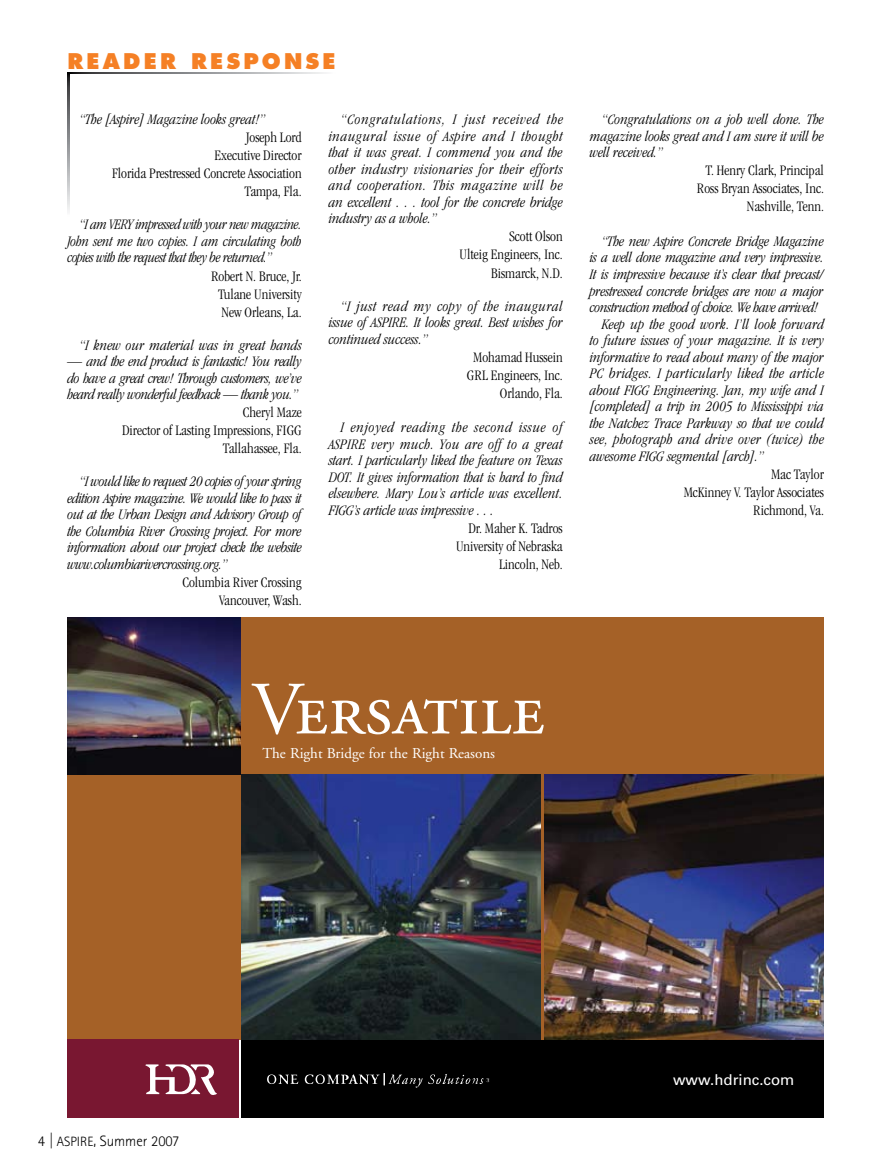
<style>
.page{position:relative;width:878px;height:1175px;background:#fff}
.page>*{position:absolute;margin:0;border:0;box-sizing:border-box;transform-origin:0 0}
.t1{font:75px "Adobe Garamond Regular SC";color:#fff}
.t2{font:800 21px "Futura";letter-spacing:.15em;color:#f58025}
.t3{font:italic 300 condensed 15px/16.5px "Garamond";color:#000;text-align:justify}
.t4{font:300 condensed 15px/18px "Garamond";color:#000;text-align:right}
.t5{font:italic 300 condensed 15px "Garamond";letter-spacing:-.02em;color:#000}
.t6{font:italic 300 condensed 15px "Garamond";letter-spacing:.025em;color:#000}
.t7{font:italic 300 condensed 15px "Garamond";letter-spacing:.02em;color:#000}
.t8{font:15px "Adobe Garamond";color:#fff}
.t9{font:300 15px "Rotis Sans Serif";color:#000}
.t10{font:15px "Univers";color:#fff}
.s1{font-size:17.55px}
.s2{font-size:13.5px}
</style>
<div class="page">
<svg style="left:68px;top:74px;width:1px;height:137px"></svg>
<svg style="left:68px;top:72px;width:258px;height:2px"></svg>
<img style="left:68px;top:618px;width:756px;height:499px">
<h2 class="t2" style="left:68px;top:48px;width:270px">READER RESPONSE</h2>
<p class="t3" style="left:80px;top:111px;width:187px">“The [Aspire] Magazine looks great!”</p>
<p class="t4" style="left:112px;top:129px;width:191px">Joseph Lord<br>Executive Director<br>Florida Prestressed Concrete Association<br>Tampa, Fla.</p>
<p class="t3" style="left:68px;top:216px;width:235px;text-indent:12px">“I am VERY impressed with your new magazine.<br>John sent me two copies. I am circulating both copies with the request that they be returned.”</p>
<p class="t4" style="left:218px;top:267px;width:85px;text-align:justify;text-indent:-7px">Robert N. Bruce, Jr.<br>Tulane University New Orleans, La.</p>
<p class="t3" style="left:80px;top:336px;width:224px">“I knew our material was in great hands</p>
<p class="t3" style="left:68px;top:353px;width:236px">— and the end product is fantastic! You really do have a great crew! Through customers, we’ve heard really wonderful feedback — thank you.”</p>
<p class="t4" style="left:122px;top:403px;width:181px">Cheryl Maze<br>Director of Lasting Impressions, FIGG<br>Tallahassee, Fla.</p>
<p class="t3" style="left:68px;top:473px;width:236px;text-indent:12px">“I would like to request 20 copies of your spring edition Aspire magazine. We would like to pass it out at the Urban Design and Advisory Group of the Columbia River Crossing project. For more information about our project check the website www.columbiarivercrossing.org.”</p>
<p class="t4" style="left:182px;top:573px;width:121px">Columbia River Crossing<br>Vancouver, Wash.</p>
<p class="t3" style="left:328px;top:111px;width:236px;text-indent:12px">“Congratulations, I just received the inaugural issue of Aspire and I thought that it was great. I commend you and the other industry visionaries for their efforts and cooperation. This magazine will be an excellent . . . tool for the concrete bridge industry as a whole.”</p>
<p class="t4" style="left:459px;top:228px;width:105px">Scott Olson<br>Ulteig Engineers, Inc.<br>Bismarck, N.D.</p>
<p class="t3" style="left:328px;top:297px;width:236px;text-indent:12px">“I just read my copy of the inaugural issue of ASPIRE. It looks great. Best wishes for continued success.”</p>
<p class="t4" style="left:467px;top:348px;width:97px">Mohamad Hussein<br>GRL Engineers, Inc.<br>Orlando, Fla.</p>
<p class="t3" style="left:328px;top:419px;width:236px;text-indent:12px">I enjoyed reading the second issue of ASPIRE very much. You are off to a great start. I particularly liked the feature on Texas DOT. It gives information that is hard to find elsewhere. Mary Lou’s article was excellent.<br>FIGG’s article was impressive . . .</p>
<p class="t4" style="left:456px;top:519px;width:108px">Dr. Maher K. Tadros<br>University of Nebraska<br>Lincoln, Neb.</p>
<p class="t3" style="left:590px;top:111px;width:236px;text-indent:12px">“Congratulations on a job well done. The magazine looks great and I am sure it will be well received.”</p>
<p class="t4" style="left:696px;top:162px;width:129px">T. Henry Clark, Principal<br>Ross Bryan Associates, Inc.<br>Nashville, Tenn.</p>
<p class="t3" style="left:602px;top:233px;width:223px">“The new Aspire Concrete Bridge Magazine</p>
<p class="t3" style="left:590px;top:249px;width:235px">is a well done magazine and very impressive.</p>
<p class="t3" style="left:590px;top:266px;width:235px">It is impressive because it’s clear that precast/</p>
<p class="t3" style="left:590px;top:282px;width:235px">prestressed concrete bridges are now a major</p>
<p class="t5" style="left:590px;top:299px;width:230px">construction method of choice. We have arrived!</p>
<p class="t3" style="left:602px;top:315px;width:224px">Keep up the good work. I’ll look forward</p>
<p class="t3" style="left:590px;top:332px;width:235px">to future issues of your magazine. It is very</p>
<p class="t3" style="left:590px;top:348px;width:235px">informative to read about many of the major</p>
<p class="t6" style="left:590px;top:365px;width:236px">PC bridges. I particularly liked the article</p>
<p class="t3" style="left:590px;top:381px;width:236px">about FIGG Engineering. Jan, my wife and I</p>
<p class="t3" style="left:590px;top:398px;width:235px">[completed] a trip in 2005 to Mississippi via</p>
<p class="t3" style="left:590px;top:414px;width:235px">the Natchez Trace Parkway so that we could</p>
<p class="t7" style="left:590px;top:431px;width:236px">see, photograph and drive over (twice) the</p>
<p class="t3" style="left:590px;top:447px;width:176px">awesome FIGG segmental [arch].”</p>
<p class="t4" style="left:683px;top:465px;width:142px">Mac Taylor<br>McKinney V. Taylor Associates<br>Richmond, Va.</p>
<h1 class="t1" style="left:252px;top:669px;width:294px">Versatile</h1>
<p class="t8" style="left:262px;top:745px;width:234px">The Right Bridge for the Right Reasons</p>
<p class="t9" style="left:49px;top:1132px;width:132px"><span class="s1">|</span> <span class="s2">ASPIRE</span>, Summer 2007</p>
<p class="t10" style="left:673px;top:1070px;width:123px">www.hdrinc.com</p>
</div>
